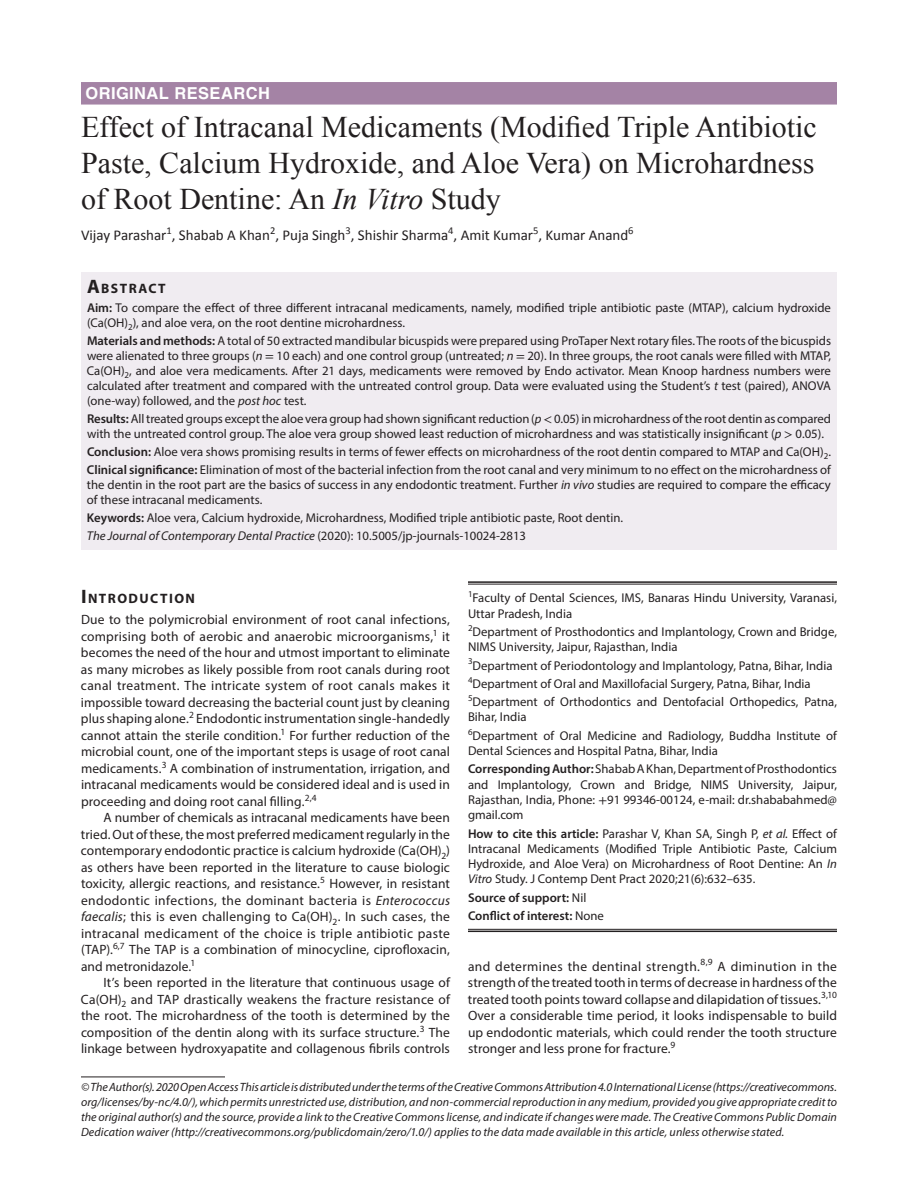
<style>
.page{position:relative;width:918px;height:1188px;background:#fff}
.page>*{position:absolute;margin:0;border:0;box-sizing:border-box;transform-origin:0 0}
.t1{font:30px/36px "Times New Roman";color:#231f20;text-align:justify}
.t2{font:700 16.5px "Helvetica LT Std";letter-spacing:.025em;color:#fff}
.t3{font:15px "Calibri";color:#231f20}
.t4{font:700 13.65px "Myriad Pro";letter-spacing:.105em;color:#231f20}
.t5{font:13.5px/16.5px "Myriad Pro";letter-spacing:.005em;color:#231f20;text-align:justify}
.t6{font:12.75px/15px "Myriad Pro";color:#231f20}
.t7{font:600 12.75px/18.3px "Myriad Pro";color:#231f20}
.t8{font:italic 12px/15px "Myriad Pro";letter-spacing:.005em;color:#231f20;text-align:justify}
.s1{font-style:italic}
.s2{font-size:19.5px}
.s3{font-weight:600}
.s4{font-family:"STIX"}
.s5{font-weight:400}
</style>
<div class="page">
<div style="left:81px;top:82px;width:756px;height:23px;background:#a483a5"></div>
<div style="left:81px;top:272px;width:756px;height:26px;background:#f0ecf1"></div>
<div style="left:81px;top:297px;width:756px;height:39px;background:#f0ecf1"></div>
<div style="left:81px;top:330px;width:756px;height:84px;background:#f0ecf1"></div>
<div style="left:81px;top:408px;width:756px;height:39px;background:#f0ecf1"></div>
<div style="left:81px;top:441px;width:756px;height:24px;background:#f0ecf1"></div>
<div style="left:81px;top:459px;width:756px;height:54px;background:#f0ecf1"></div>
<div style="left:81px;top:507px;width:756px;height:24px;background:#f0ecf1"></div>
<div style="left:81px;top:525px;width:756px;height:24px;background:#f0ecf1"></div>
<hr style="left:468px;top:581px;width:369px;height:2px;background:#231f20">
<hr style="left:468px;top:584px;width:369px;height:1px;background:#231f20">
<hr style="left:468px;top:929px;width:369px;height:1px;background:#231f20">
<hr style="left:468px;top:931px;width:369px;height:1px;background:#231f20">
<hr style="left:81px;top:1077px;width:144px;height:1px;background:#231f20">
<p class="t2" style="left:86px;top:83px;width:186px">ORIGINAL RESEARCH</p>
<h1 class="t1" style="left:81px;top:108px;width:737px">Effect of Intracanal Medicaments (Modified Triple Antibiotic Paste, Calcium Hydroxide, and Aloe Vera) on Microhardness of Root Dentine: An <span class="s1">In Vitro</span> Study</h1>
<p class="t3" style="left:81px;top:226px;width:554px">Vijay Parashar<sup>1</sup>, Shabab A Khan<sup>2</sup>, Puja Singh<sup>3</sup>, Shishir Sharma<sup>4</sup>, Amit Kumar<sup>5</sup>, Kumar Anand<sup>6</sup></p>
<p class="t4" style="left:87px;top:279px;width:80px"><span class="s2">A</span>BSTRACT</p>
<p class="t6" style="left:87px;top:300px;width:745px"><span class="s3">Aim:</span> To compare the effect of three different intracanal medicaments, namely, modified triple antibiotic paste (MTAP), calcium hydroxide (Ca(OH)<sub>2</sub>), and aloe vera, on the root dentine microhardness.</p>
<p class="t6" style="left:87px;top:333px;width:746px;text-align:justify"><span class="s3">Materials and methods:</span> A total of 50 extracted mandibular bicuspids were prepared using ProTaper Next rotary files. The roots of the bicuspids were alienated to three groups (<span class="s1">n</span> <span class="s4">=</span> 10 each) and one control group (untreated; <span class="s1">n</span> <span class="s4">=</span> 20). In three groups, the root canals were filled with MTAP, Ca(OH)<sub>2</sub>, and aloe vera medicaments. After 21 days, medicaments were removed by Endo activator. Mean Knoop hardness numbers were calculated after treatment and compared with the untreated control group. Data were evaluated using the Student’s <span class="s1">t</span> test (paired), ANOVA (one-way) followed, and the <span class="s1">post hoc</span> test.</p>
<p class="t6" style="left:87px;top:411px;width:745px"><span class="s3">Results:</span> All treated groups except the aloe vera group had shown significant reduction (<span class="s1">p</span> <span class="s4">&lt;</span> 0.05) in microhardness of the root dentin as compared with the untreated control group. The aloe vera group showed least reduction of microhardness and was statistically insignificant (<span class="s1">p</span> <span class="s4">&gt;</span> 0.05).</p>
<p class="t6" style="left:87px;top:443px;width:746px;line-height:18px"><span class="s3">Conclusion:</span> Aloe vera shows promising results in terms of fewer effects on microhardness of the root dentin compared to MTAP and Ca(OH)<sub>2</sub>.<br><span class="s3">Clinical significance:</span> Elimination of most of the bacterial infection from the root canal and very minimum to no effect on the microhardness of</p>
<p class="t6" style="left:87px;top:477px;width:745px">the dentin in the root part are the basics of success in any endodontic treatment. Further <span class="s1">in vivo</span> studies are required to compare the efficacy of these intracanal medicaments.</p>
<p class="t6" style="left:87px;top:509px;width:538px;line-height:18px"><span class="s3">Keywords:</span> Aloe vera, Calcium hydroxide, Microhardness, Modified triple antibiotic paste, Root dentin.<br><span class="s1">The Journal of Contemporary Dental Practice</span> (2020): 10.5005/jp-journals-10024-2813</p>
<p class="t4" style="left:81px;top:590px;width:116px"><span class="s2">I</span>NTRODUCTION</p>
<p class="t5" style="left:81px;top:611px;width:371px">Due to the polymicrobial environment of root canal infections, comprising both of aerobic and anaerobic microorganisms,<sup>1</sup> it becomes the need of the hour and utmost important to eliminate as many microbes as likely possible from root canals during root canal treatment. The intricate system of root canals makes it impossible toward decreasing the bacterial count just by cleaning plus shaping alone.<sup>2</sup> Endodontic instrumentation single-handedly cannot attain the sterile condition.<sup>1</sup> For further reduction of the microbial count, one of the important steps is usage of root canal medicaments.<sup>3</sup> A combination of instrumentation, irrigation, and intracanal medicaments would be considered ideal and is used in proceeding and doing root canal filling.<sup>2,4</sup></p>
<p class="t5" style="left:81px;top:809px;width:371px;text-indent:23px">A number of chemicals as intracanal medicaments have been tried. Out of these, the most preferred medicament regularly in the contemporary endodontic practice is calcium hydroxide (Ca(OH)<sub>2</sub>) as others have been reported in the literature to cause biologic toxicity, allergic reactions, and resistance.<sup>5</sup> However, in resistant endodontic infections, the dominant bacteria is <span class="s1">Enterococcus faecalis</span>; this is even challenging to Ca(OH)<sub>2</sub>. In such cases, the intracanal medicament of the choice is triple antibiotic paste (TAP).<sup>6,7</sup> The TAP is a combination of minocycline, ciprofloxacin, and metronidazole.<sup>1</sup></p>
<p class="t5" style="left:81px;top:974px;width:371px;text-indent:23px">It’s been reported in the literature that continuous usage of Ca(OH)<sub>2</sub> and TAP drastically weakens the fracture resistance of the root. The microhardness of the tooth is determined by the composition of the dentin along with its surface structure.<sup>3</sup> The linkage between hydroxyapatite and collagenous fibrils controls</p>
<p class="t6" style="left:468px;top:590px;width:370px"><sup>1</sup>Faculty of Dental Sciences, IMS, Banaras Hindu University, Varanasi,<br>Uttar Pradesh, India</p>
<p class="t6" style="left:468px;top:624px;width:370px"><sup>2</sup>Department of Prosthodontics and Implantology, Crown and Bridge,<br>NIMS University, Jaipur, Rajasthan, India</p>
<p class="t6" style="left:468px;top:656px;width:371px;line-height:18.3px"><sup>3</sup>Department of Periodontology and Implantology, Patna, Bihar, India<br><sup>4</sup>Department of Oral and Maxillofacial Surgery, Patna, Bihar, India<br><sup>5</sup>Department of Orthodontics and Dentofacial Orthopedics, Patna,</p>
<p class="t6" style="left:468px;top:708px;width:371px;line-height:18.3px">Bihar, India<br><sup>6</sup>Department of Oral Medicine and Radiology, Buddha Institute of</p>
<p class="t6" style="left:468px;top:741px;width:371px;line-height:18.3px">Dental Sciences and Hospital Patna, Bihar, India<br><span class="s3">Corresponding Author:</span> Shabab A Khan, Department of Prosthodontics</p>
<p class="t6" style="left:468px;top:777px;width:370px;text-align:justify">and Implantology, Crown and Bridge, NIMS University, Jaipur, Rajasthan, India, Phone: <span class="s4">+</span>91 99346-00124, e-mail: dr.shababahmed@ gmail.com</p>
<p class="t6" style="left:468px;top:825px;width:371px;text-align:justify"><span class="s3">How to cite this article:</span> Parashar V, Khan SA, Singh P, <span class="s1">et al.</span> Effect of Intracanal Medicaments (Modified Triple Antibiotic Paste, Calcium Hydroxide, and Aloe Vera) on Microhardness of Root Dentine: An <span class="s1">In Vitro</span> Study. J Contemp Dent Pract 2020;21(6):632–635.</p>
<p class="t7" style="left:468px;top:888px;width:137px">Source of support: <span class="s5">Nil<br></span>Conflict of interest: <span class="s5">None</span></p>
<p class="t5" style="left:468px;top:958px;width:371px">and determines the dentinal strength.<sup>8,9</sup> A diminution in the strength of the treated tooth in terms of decrease in hardness of the treated tooth points toward collapse and dilapidation of tissues.<sup>3,10<br></sup>Over a considerable time period, it looks indispensable to build up endodontic materials, which could render the tooth structure stronger and less prone for fracture.<sup>9</sup></p>
<p class="t8" style="left:81px;top:1079px;width:758px">© The Author(s). 2020 Open Access This article is distributed under the terms of the Creative Commons Attribution 4.0 International License (https://creativecommons. org/licenses/by-nc/4.0/), which permits unrestricted use, distribution, and non-commercial reproduction in any medium, provided you give appropriate credit to the original author(s) and the source, provide a link to the Creative Commons license, and indicate if changes were made. The Creative Commons Public Domain Dedication waiver (http://creativecommons.org/publicdomain/zero/1.0/) applies to the data made available in this article, unless otherwise stated.</p>
</div>
